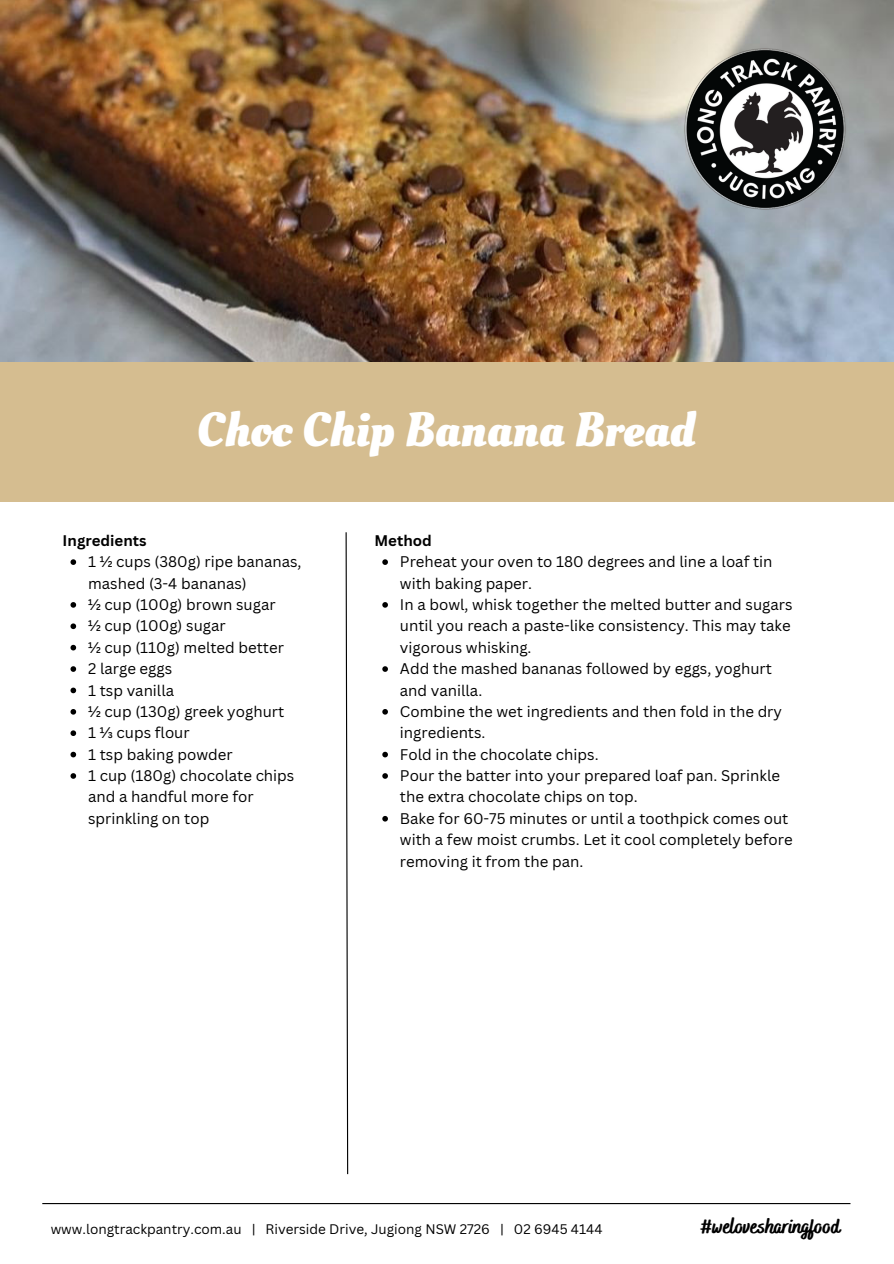
<style>
.page{position:relative;width:894px;height:1264px;background:#fff}
.page>*{position:absolute;margin:0;border:0;box-sizing:border-box;transform-origin:0 0}
.t1{font:700 48px "Oleo Script";color:#fff}
.t2{font:800 21px "Bakerie Smooth";color:#000}
.t3{font:15px/21.3px "Canva Sans";color:#000}
.t4{font:700 15px "Canva Sans";color:#000}
.t5{font:13.5px "Canva Sans";color:#000}
</style>
<div class="page">
<img style="left:0;top:0;width:893px;height:362px">
<img style="left:679px;top:43px;width:171px;height:171px">
<hr style="left:42px;top:1202px;width:808px;height:2px;background:#000">
<svg style="left:345px;top:532px;width:3px;height:643px"></svg>
<div style="left:0;top:362px;width:893px;height:139px;background:#d5bd90"></div>
<svg style="left:70px;top:559px;width:6px;height:6px"></svg>
<svg style="left:70px;top:602px;width:6px;height:5px"></svg>
<svg style="left:70px;top:623px;width:6px;height:6px"></svg>
<svg style="left:70px;top:645px;width:6px;height:5px"></svg>
<svg style="left:70px;top:666px;width:6px;height:6px"></svg>
<svg style="left:70px;top:687px;width:6px;height:6px"></svg>
<svg style="left:70px;top:709px;width:6px;height:5px"></svg>
<svg style="left:70px;top:730px;width:6px;height:6px"></svg>
<svg style="left:70px;top:751px;width:6px;height:6px"></svg>
<svg style="left:70px;top:773px;width:6px;height:5px"></svg>
<svg style="left:382px;top:559px;width:6px;height:6px"></svg>
<svg style="left:382px;top:602px;width:6px;height:5px"></svg>
<svg style="left:382px;top:666px;width:6px;height:6px"></svg>
<svg style="left:382px;top:709px;width:6px;height:5px"></svg>
<svg style="left:382px;top:751px;width:6px;height:6px"></svg>
<svg style="left:382px;top:773px;width:6px;height:5px"></svg>
<svg style="left:382px;top:816px;width:6px;height:5px"></svg>
<p class="t4" style="left:63px;top:530px;width:85px">Ingredients</p>
<p class="t1" style="left:196px;top:398px;width:500px">Choc Chip Banana Bread</p>
<p class="t4" style="left:374px;top:530px;width:59px">Method</p>
<p class="t3" style="left:88px;top:550px;width:215px">1 ½ cups (380g) ripe bananas, mashed (3-4 bananas)</p>
<p class="t3" style="left:88px;top:593px;width:189px">½ cup (100g) brown sugar</p>
<p class="t3" style="left:88px;top:615px;width:139px">½ cup (100g) sugar</p>
<p class="t3" style="left:88px;top:636px;width:197px">½ cup (110g) melted better</p>
<p class="t3" style="left:88px;top:657px;width:86px">2 large eggs</p>
<p class="t3" style="left:88px;top:679px;width:87px">1 tsp vanilla</p>
<p class="t3" style="left:88px;top:700px;width:197px">½ cup (130g) greek yoghurt</p>
<p class="t3" style="left:88px;top:721px;width:103px">1 ⅓ cups flour</p>
<p class="t3" style="left:88px;top:743px;width:146px">1 tsp baking powder</p>
<p class="t3" style="left:88px;top:764px;width:208px">1 cup (180g) chocolate chips and a handful more for sprinkling on top</p>
<p class="t3" style="left:400px;top:550px;width:374px">Preheat your oven to 180 degrees and line a loaf tin with baking paper.</p>
<p class="t3" style="left:400px;top:593px;width:394px">In a bowl, whisk together the melted butter and sugars until you reach a paste-like consistency. This may take vigorous whisking.</p>
<p class="t3" style="left:400px;top:657px;width:373px">Add the mashed bananas followed by eggs, yoghurt and vanilla.</p>
<p class="t3" style="left:400px;top:700px;width:383px">Combine the wet ingredients and then fold in the dry ingredients.</p>
<p class="t3" style="left:400px;top:743px;width:200px">Fold in the chocolate chips.</p>
<p class="t3" style="left:400px;top:764px;width:381px">Pour the batter into your prepared loaf pan. Sprinkle the extra chocolate chips on top.</p>
<p class="t3" style="left:400px;top:807px;width:394px">Bake for 60-75 minutes or until a toothpick comes out with a few moist crumbs. Let it cool completely before removing it from the pan.</p>
<p class="t5" style="left:51px;top:1219px;width:553px">www.longtrackpantry.com.au | Riverside Drive, Jugiong NSW 2726 | 02 6945 4144</p>
<p class="t2" style="left:700px;top:1213px;width:141px">#welovesharingfood</p>
</div>
